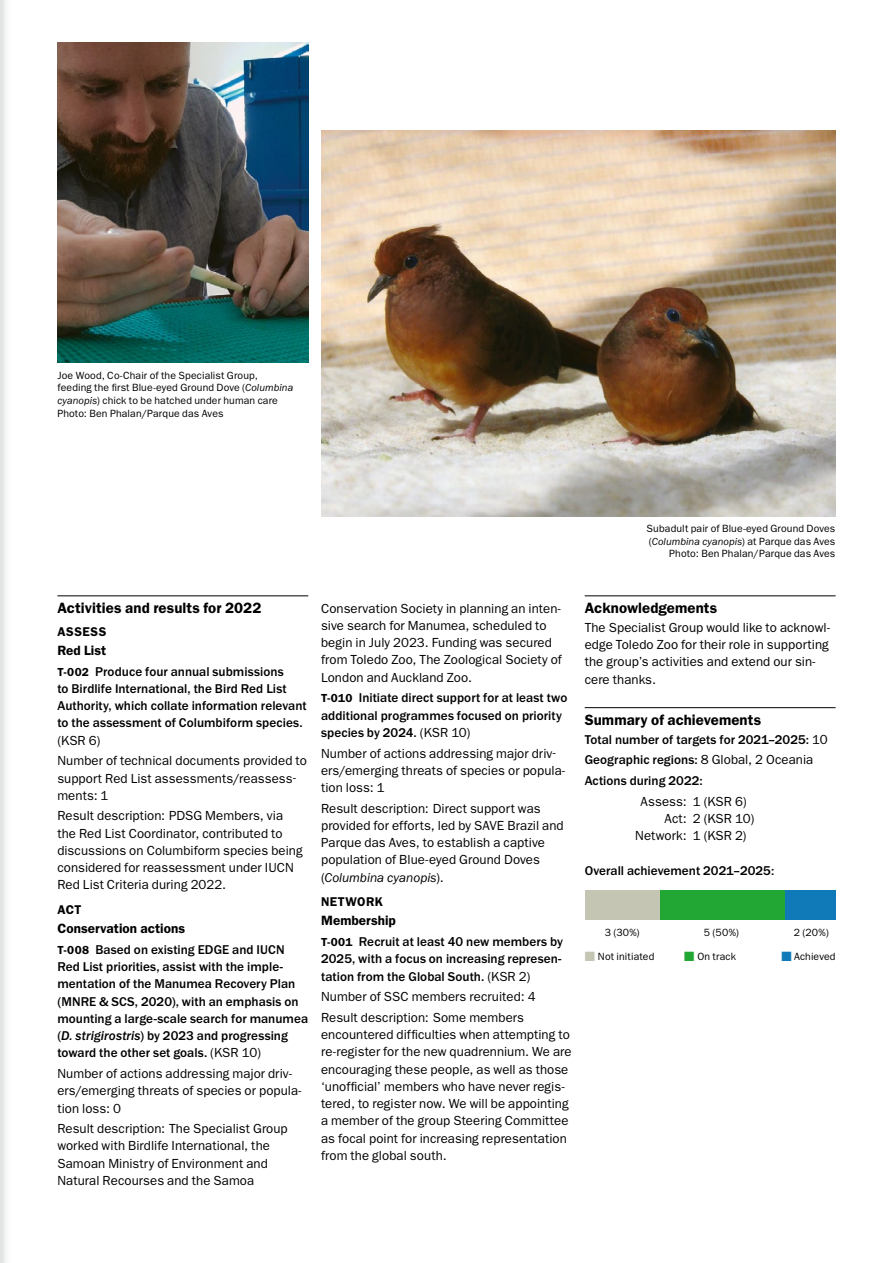
<style>
.page{position:relative;width:893px;height:1263px;background:#fff}
.page>*{position:absolute;margin:0;border:0;box-sizing:border-box;transform-origin:0 0}
.t1{font:600 15px "ITC Franklin Gothic Std";letter-spacing:.005em;color:#000}
.t2{font:600 13.5px "ITC Franklin Gothic Std";letter-spacing:.005em;color:#000}
.t3{font:13.2px/17.2px "ITC Franklin Gothic Std";letter-spacing:.005em;color:#000}
.t4{font:500 13.2px/17.2px "ITC Franklin Gothic Std";letter-spacing:.005em;color:#000}
.t5{font:600 12.75px "ITC Franklin Gothic Std";letter-spacing:.035em;color:#000}
.t6{font:10.5px/12.8px "ITC Franklin Gothic Std";letter-spacing:.015em;color:#000}
.s1{font-style:italic}
.s2{font-weight:600;font-size:11.7px}
.s3{font-family:"ITC Franklin Gothic Std Med It";font-weight:400}
.s4{font-weight:400}
.s5{color:#c5c5b3}
.s6{color:#23a734}
.s7{color:#1079b8}
</style>
<div class="page">
<svg style="left:0;top:0;width:6px;height:1263px"></svg>
<hr style="left:57px;top:596px;width:251px;height:1px;background:#000">
<hr style="left:585px;top:596px;width:251px;height:1px;background:#000">
<hr style="left:585px;top:707px;width:251px;height:1px;background:#000">
<div style="left:605px;top:890px;width:223px;height:30px;background:#23a734"></div>
<div style="left:785px;top:890px;width:51px;height:30px;background:#1079b8"></div>
<div style="left:585px;top:890px;width:74px;height:30px;background:#c5c5b3"></div>
<img style="left:57px;top:43px;width:251px;height:320px">
<img style="left:321px;top:131px;width:514px;height:385px">
<p class="t6" style="left:57px;top:369px;width:237px">Joe Wood, Co-Chair of the Specialist Group, feeding the first Blue-eyed Ground Dove (<span class="s1">Columbina cyanopis</span>) chick to be hatched under human care Photo: Ben Phalan/Parque das Aves</p>
<p class="t6" style="left:647px;top:522px;width:190px;text-align:right">Subadult pair of Blue-eyed Ground Doves (<span class="s1">Columbina cyanopis</span>) at Parque das Aves<br>Photo: Ben Phalan/Parque das Aves</p>
<p class="t1" style="left:57px;top:599px;width:205px">Activities and results for 2022</p>
<p class="t5" style="left:57px;top:624px;width:51px">ASSESS</p>
<p class="t2" style="left:57px;top:642px;width:50px">Red List</p>
<p class="t4" style="left:57px;top:663px;width:251px"><span class="s2">T-002</span> Produce four annual submissions<br>to Birdlife International, the Bird Red List Authority, which collate information relevant to the assessment of Columbiform species.</p>
<p class="t3" style="left:57px;top:730px;width:251px;line-height:20.7px">(KSR 6)<br>Number of technical documents provided to</p>
<p class="t3" style="left:57px;top:769px;width:240px">support Red List assessments/reassess&shy;ments: 1</p>
<p class="t3" style="left:57px;top:807px;width:247px">Result description: PDSG Members, via the Red List Coordinator, contributed to discussions on Columbiform species being considered for reassessment under IUCN Red List Criteria during 2022.</p>
<p class="t5" style="left:57px;top:902px;width:26px">ACT</p>
<p class="t2" style="left:57px;top:920px;width:129px">Conservation actions</p>
<p class="t4" style="left:57px;top:941px;width:252px"><span class="s2">T-008</span> Based on existing EDGE and IUCN Red List priorities, assist with the imple&shy;mentation of the Manumea Recovery Plan (MNRE &amp; SCS, 2020), with an emphasis on mounting a large-scale search for manumea (<span class="s3">D. strigirostris</span>) by 2023 and progressing toward the other set goals. <span class="s4">(KSR 10)</span></p>
<p class="t3" style="left:57px;top:1065px;width:246px">Number of actions addressing major driv&shy;ers/emerging threats of species or popula&shy;tion loss: 0</p>
<p class="t3" style="left:57px;top:1120px;width:232px">Result description: The Specialist Group worked with Birdlife International, the Samoan Ministry of Environment and Natural Recourses and the Samoa</p>
<p class="t3" style="left:321px;top:600px;width:242px">Conservation Society in planning an inten&shy;sive search for Manumea, scheduled to begin in July 2023. Funding was secured from Toledo Zoo, The Zoological Society of London and Auckland Zoo.</p>
<p class="t4" style="left:321px;top:689px;width:248px"><span class="s2">T-010</span> Initiate direct support for at least two additional programmes focused on priority species by 2024. <span class="s4">(KSR 10)</span></p>
<p class="t3" style="left:321px;top:744px;width:246px">Number of actions addressing major driv&shy;ers/emerging threats of species or popula&shy;tion loss: 1</p>
<p class="t3" style="left:321px;top:800px;width:244px">Result description: Direct support was provided for efforts, led by SAVE Brazil and Parque das Aves, to establish a captive population of Blue-eyed Ground Doves (<span class="s1">Columbina cyanopis</span>).</p>
<p class="t5" style="left:321px;top:894px;width:64px">NETWORK</p>
<p class="t2" style="left:321px;top:913px;width:76px">Membership</p>
<p class="t4" style="left:321px;top:933px;width:243px;text-align:justify"><span class="s2">T-001</span> Recruit at least 40 new members by 2025, with a focus on increasing represen&shy;tation from the Global South. <span class="s4">(KSR 2)</span></p>
<p class="t3" style="left:321px;top:986px;width:216px;line-height:20.7px">Number of SSC members recruited: 4<br>Result description: Some members</p>
<p class="t3" style="left:321px;top:1026px;width:252px">encountered difficulties when attempting to re-register for the new quadrennium. We are encouraging these people, as well as those ‘unofficial’ members who have never regis&shy;tered, to register now. We will be appointing a member of the group Steering Committee as focal point for increasing representation from the global south.</p>
<p class="t1" style="left:585px;top:599px;width:134px">Acknowledgements</p>
<p class="t3" style="left:585px;top:619px;width:247px">The Specialist Group would like to acknowl&shy;edge Toledo Zoo for their role in supporting the group’s activities and extend our sin&shy;cere thanks.</p>
<p class="t1" style="left:585px;top:711px;width:178px">Summary of achievements</p>
<p class="t4" style="left:585px;top:729px;width:245px;line-height:20.7px">Total number of targets for 2021–2025: <span class="s4">10<br></span>Geographic regions: <span class="s4">8 Global, 2 Oceania<br></span>Actions during 2022:</p>
<p class="t3" style="left:641px;top:792px;width:108px">Assess: 1 (KSR 6)</p>
<p class="t3" style="left:665px;top:810px;width:91px">Act: 2 (KSR 10)</p>
<p class="t3" style="left:635px;top:827px;width:113px">Network: 1 (KSR 2)</p>
<p class="t4" style="left:585px;top:862px;width:191px">Overall achievement 2021–2025:</p>
<p class="t6" style="left:605px;top:926px;width:37px">3 (30%)</p>
<p class="t6" style="left:704px;top:926px;width:37px">5 (50%)</p>
<p class="t6" style="left:794px;top:926px;width:36px">2 (20%)</p>
<p class="t6" style="left:585px;top:950px;width:71px"><span class="s5">■</span> Not initiated</p>
<p class="t6" style="left:684px;top:950px;width:53px"><span class="s6">■</span> On track</p>
<p class="t6" style="left:781px;top:950px;width:56px"><span class="s7">■</span> Achieved</p>
</div>
